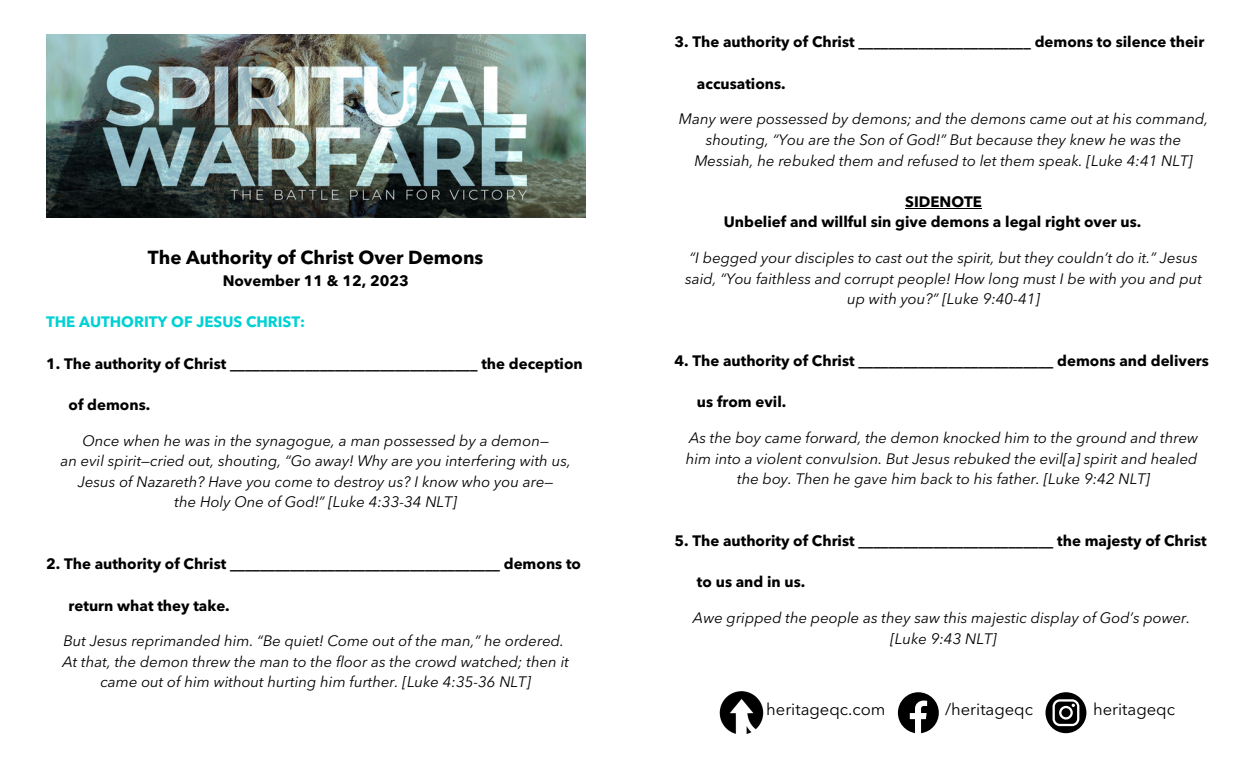
<style>
.page{position:relative;width:1260px;height:765px;background:#fff}
.page>*{position:absolute;margin:0;border:0;box-sizing:border-box;transform-origin:0 0}
.t1{font:700 18.75px "Avenir Next LT Pro";color:#000}
.t2{font:16.5px "Avenir Next LT Pro";color:#000}
.t3{font:italic 15px/20.6px "Avenir Next LT Pro";color:#000;text-align:center}
.t4{font:700 15px "Avenir Next LT Pro";color:#000}
.t5{font:700 15px "Avenir Next LT Pro";color:#00d1d3}
</style>
<div class="page">
<img style="left:719px;top:691px;width:45px;height:43px">
<svg style="left:898px;top:692px;width:41px;height:41px"></svg>
<svg style="left:1046px;top:692px;width:40px;height:41px"></svg>
<img style="left:46px;top:35px;width:539px;height:183px">
<hr style="left:905px;top:208px;width:77px;height:1px;background:#000">
<p class="t1" style="left:148px;top:250px;width:337px">The Authority of Christ Over Demons</p>
<p class="t4" style="left:223px;top:275px;width:188px">November 11 &amp; 12, 2023</p>
<p class="t5" style="left:46px;top:316px;width:261px">THE AUTHORITY OF JESUS CHRIST:</p>
<p class="t4" style="left:46px;top:357px;width:538px">1. The authority of Christ _________________________________ the deception</p>
<p class="t4" style="left:69px;top:399px;width:83px">of demons.</p>
<p class="t3" style="left:82px;top:431px;width:468px">Once when he was in the synagogue, a man possessed by a demon—</p>
<p class="t3" style="left:61px;top:452px;width:512px">an evil spirit—cried out, shouting, “Go away! Why are you interfering with us,<br>Jesus of Nazareth? Have you come to destroy us? I know who you are—</p>
<p class="t3" style="left:175px;top:493px;width:284px">the Holy One of God!” [Luke 4:33-34 NLT]</p>
<p class="t4" style="left:46px;top:558px;width:537px">2. The authority of Christ ____________________________________ demons to</p>
<p class="t4" style="left:69px;top:599px;width:163px">return what they take.</p>
<p class="t3" style="left:64px;top:632px;width:502px">But Jesus reprimanded him. “Be quiet! Come out of the man,” he ordered.</p>
<p class="t3" style="left:62px;top:653px;width:508px">At that, the demon threw the man to the floor as the crowd watched; then it came out of him without hurting him further. [Luke 4:35-36 NLT]</p>
<p class="t4" style="left:674px;top:36px;width:531px">3. The authority of Christ _______________________ demons to silence their</p>
<p class="t4" style="left:697px;top:77px;width:90px">accusations.</p>
<p class="t3" style="left:679px;top:110px;width:531px">Many were possessed by demons; and the demons came out at his command, shouting, “You are the Son of God!” But because they knew he was the<br>Messiah, he rebuked them and refused to let them speak. [Luke 4:41 NLT]</p>
<p class="t4" style="left:905px;top:195px;width:78px">SIDENOTE</p>
<p class="t4" style="left:724px;top:216px;width:419px">Unbelief and willful sin give demons a legal right over us.</p>
<p class="t3" style="left:685px;top:249px;width:518px">“I begged your disciples to cast out the spirit, but they couldn’t do it.” Jesus said, “You faithless and corrupt people! How long must I be with you and put up with you?” [Luke 9:40-41]</p>
<p class="t4" style="left:674px;top:355px;width:536px">4. The authority of Christ __________________________ demons and delivers</p>
<p class="t4" style="left:697px;top:396px;width:91px">us from evil.</p>
<p class="t3" style="left:686px;top:429px;width:514px;text-align:left">As the boy came forward, the demon knocked him to the ground and threw him into a violent convulsion. But Jesus rebuked the evil[a] spirit and healed</p>
<p class="t3" style="left:737px;top:470px;width:414px">the boy. Then he gave him back to his father. [Luke 9:42 NLT]</p>
<p class="t4" style="left:674px;top:535px;width:534px">5. The authority of Christ __________________________ the majesty of Christ</p>
<p class="t4" style="left:697px;top:576px;width:110px">to us and in us.</p>
<p class="t3" style="left:693px;top:609px;width:499px">Awe gripped the people as they saw this majestic display of God’s power.</p>
<p class="t3" style="left:890px;top:630px;width:108px">[Luke 9:43 NLT]</p>
<p class="t2" style="left:766px;top:703px;width:121px">heritageqc.com</p>
<p class="t2" style="left:945px;top:703px;width:90px">/heritageqc</p>
<p class="t2" style="left:1093px;top:703px;width:83px">heritageqc</p>
</div>
